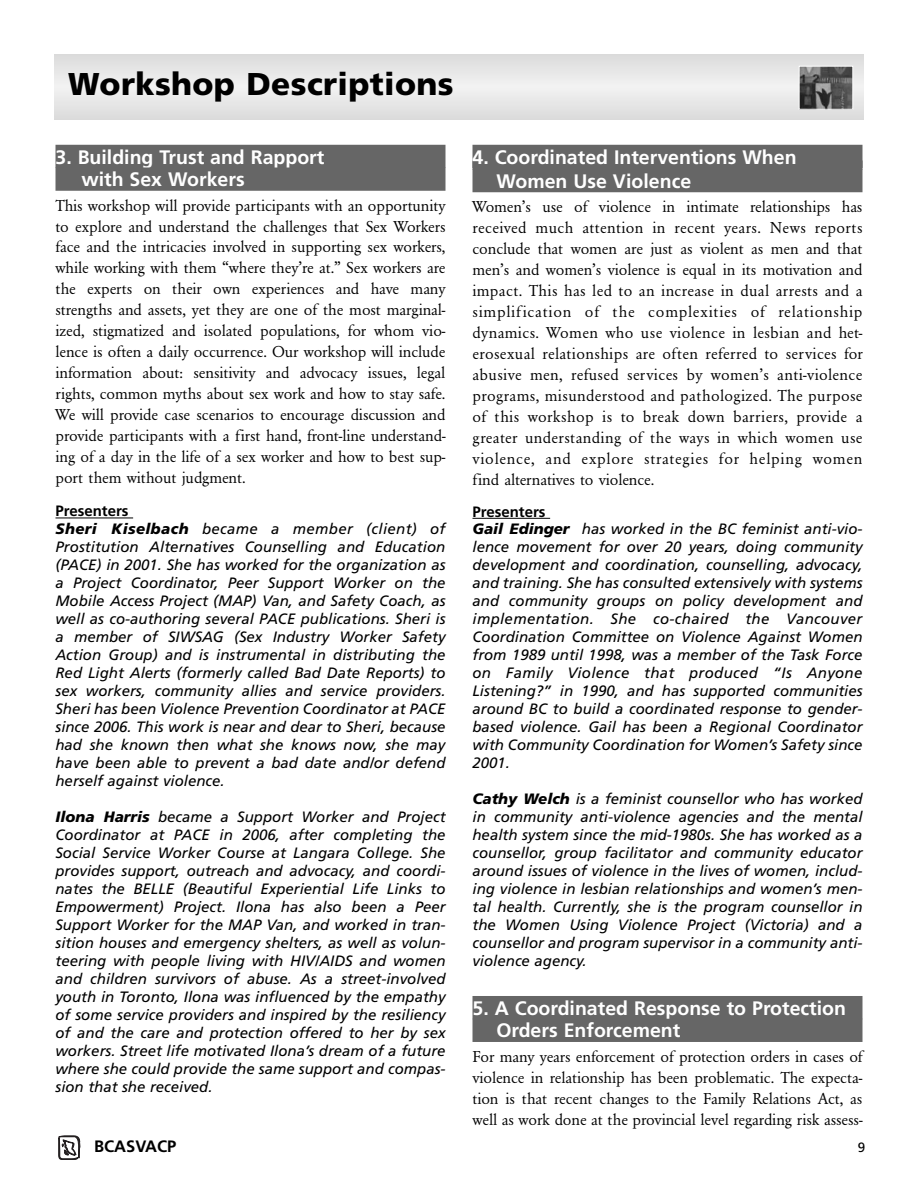
<style>
.page{position:relative;width:918px;height:1188px;background:#fff}
.page>*{position:absolute;margin:0;border:0;box-sizing:border-box;transform-origin:0 0}
.t1{font:900 31.5px "Frutiger";letter-spacing:.01em;color:#000}
.t2{font:700 19.5px/22.8px "Frutiger";color:#fff}
.t3{font:16.5px/21px "URW Garamond T";letter-spacing:-.005em;color:#000;text-align:justify}
.t4{font:700 16.5px "Frutiger";color:#000}
.t5{font:italic 15px/18px "Frutiger";color:#000}
.t6{font:13.5px "Frutiger";color:#000}
.s1{font-weight:700;font-style:normal}
.s2{font-weight:900}
</style>
<div class="page">
<div style="left:54px;top:54px;width:810px;height:66px;background:#dadada"></div>
<div style="left:54px;top:59px;width:810px;height:56px;background:#dedede"></div>
<div style="left:54px;top:64px;width:810px;height:46px;background:#e2e2e2"></div>
<div style="left:54px;top:69px;width:810px;height:36px;background:#e6e6e6"></div>
<div style="left:54px;top:75px;width:810px;height:23px;background:#eaeaea"></div>
<div style="left:54px;top:80px;width:810px;height:13px;background:#eee"></div>
<hr style="left:54px;top:86px;width:810px;height:2px;background:#f2f2f2">
<svg style="left:58px;top:1135px;width:23px;height:25px"></svg>
<img style="left:801px;top:68px;width:50px;height:39px">
<div style="left:799px;top:66px;width:54px;height:43px;border:1px solid #fff"></div>
<div style="left:56px;top:145px;width:390px;height:23px;background:#666"></div>
<div style="left:56px;top:168px;width:390px;height:23px;background:#666"></div>
<svg style="left:56px;top:518px;width:13px;height:1px"></svg>
<hr style="left:69px;top:518px;width:64px;height:1px;background:#000">
<div style="left:472px;top:145px;width:390px;height:23px;background:#666"></div>
<div style="left:472px;top:161px;width:390px;height:9px;background:#666"></div>
<div style="left:472px;top:169px;width:390px;height:23px;background:#666"></div>
<svg style="left:472px;top:518px;width:14px;height:1px"></svg>
<hr style="left:486px;top:518px;width:64px;height:1px;background:#000">
<div style="left:472px;top:996px;width:390px;height:23px;background:#666"></div>
<div style="left:472px;top:1019px;width:390px;height:23px;background:#666"></div>
<h1 class="t1" style="left:68px;top:72px;width:387px">Workshop Descriptions</h1>
<h2 class="t2" style="left:81px;top:147px;width:245px;text-indent:-26px">3. Building Trust and Rapport with Sex Workers</h2>
<p class="t3" style="left:56px;top:196px;width:392px">This workshop will provide participants with an opportunity to explore and understand the challenges that Sex Workers face and the intricacies involved in supporting sex workers, while working with them “where they’re at.” Sex workers are the experts on their own experiences and have many strengths and assets, yet they are one of the most marginal&shy;ized, stigmatized and isolated populations, for whom vio&shy;lence is often a daily occurrence. Our workshop will include information about: sensitivity and advocacy issues, legal rights, common myths about sex work and how to stay safe.<br>We will provide case scenarios to encourage discussion and provide participants with a first hand, front-line understand&shy;ing of a day in the life of a sex worker and how to best sup&shy;port them without judgment.</p>
<p class="t5" style="left:56px;top:503px;width:392px"><span class="s1">Presenters<br></span><span class="s2">Sheri Kiselbach</span> became a member (client) of Prostitution Alternatives Counselling and Education (PACE) in 2001. She has worked for the organization as a Project Coordinator, Peer Support Worker on the Mobile Access Project (MAP) Van, and Safety Coach, as well as co-authoring several PACE publications. Sheri is a member of SIWSAG (Sex Industry Worker Safety Action Group) and is instrumental in distributing the Red Light Alerts (formerly called Bad Date Reports) to sex workers, community allies and service providers.<br>Sheri has been Violence Prevention Coordinator at PACE since 2006. This work is near and dear to Sheri, because had she known then what she knows now, she may have been able to prevent a bad date and/or defend herself against violence.</p>
<p class="t5" style="left:56px;top:809px;width:392px;text-align:justify"><span class="s2">Ilona Harris</span> became a Support Worker and Project Coordinator at PACE in 2006, after completing the Social Service Worker Course at Langara College. She provides support, outreach and advocacy, and coordi&shy;nates the BELLE (Beautiful Experiential Life Links to Empowerment) Project. Ilona has also been a Peer Support Worker for the MAP Van, and worked in tran&shy;sition houses and emergency shelters, as well as volun&shy;teering with people living with HIV/AIDS and women and children survivors of abuse. As a street-involved youth in Toronto, Ilona was influenced by the empathy of some service providers and inspired by the resiliency of and the care and protection offered to her by sex workers. Street life motivated Ilona’s dream of a future where she could provide the same support and compas&shy;sion that she received.</p>
<h2 class="t2" style="left:496px;top:146px;width:302px;line-height:24.3px;text-indent:-24px">4. Coordinated Interventions When<br>Women Use Violence</h2>
<p class="t3" style="left:472px;top:197px;width:392px">Women’s use of violence in intimate relationships has received much attention in recent years. News reports conclude that women are just as violent as men and that men’s and women’s violence is equal in its motivation and impact. This has led to an increase in dual arrests and a simplification of the complexities of relationship dynamics. Women who use violence in lesbian and het&shy;erosexual relationships are often referred to services for abusive men, refused services by women’s anti-violence programs, misunderstood and pathologized. The purpose of this workshop is to break down barriers, provide a greater understanding of the ways in which women use violence, and explore strategies for helping women find alternatives to violence.</p>
<p class="t5" style="left:472px;top:504px;width:392px"><span class="s1">Presenters<br></span><span class="s2">Gail Edinger</span> has worked in the BC feminist anti-vio&shy;lence movement for over 20 years, doing community development and coordination, counselling, advocacy, and training. She has consulted extensively with systems and community groups on policy development and implementation. She co-chaired the Vancouver Coordination Committee on Violence Against Women from 1989 until 1998, was a member of the Task Force on Family Violence that produced “Is Anyone Listening?” in 1990, and has supported communities around BC to build a coordinated response to gender&shy;based violence. Gail has been a Regional Coordinator with Community Coordination for Women’s Safety since 2001.</p>
<p class="t5" style="left:472px;top:791px;width:392px;text-align:justify"><span class="s2">Cathy Welch</span> is a feminist counsellor who has worked in community anti-violence agencies and the mental health system since the mid-1980s. She has worked as a counsellor, group facilitator and community educator around issues of violence in the lives of women, includ&shy;ing violence in lesbian relationships and women’s men&shy;tal health. Currently, she is the program counsellor in the Women Using Violence Project (Victoria) and a counsellor and program supervisor in a community anti&shy;violence agency.</p>
<h2 class="t2" style="left:496px;top:998px;width:351px;text-indent:-24px">5. A Coordinated Response to Protection<br>Orders Enforcement</h2>
<p class="t3" style="left:472px;top:1047px;width:392px">For many years enforcement of protection orders in cases of violence in relationship has been problematic. The expecta&shy;tion is that recent changes to the Family Relations Act, as well as work done at the provincial level regarding risk assess-</p>
<p class="t4" style="left:94px;top:1140px;width:84px">BCASVACP</p>
<p class="t6" style="left:858px;top:1142px;width:9px">9</p>
</div>
